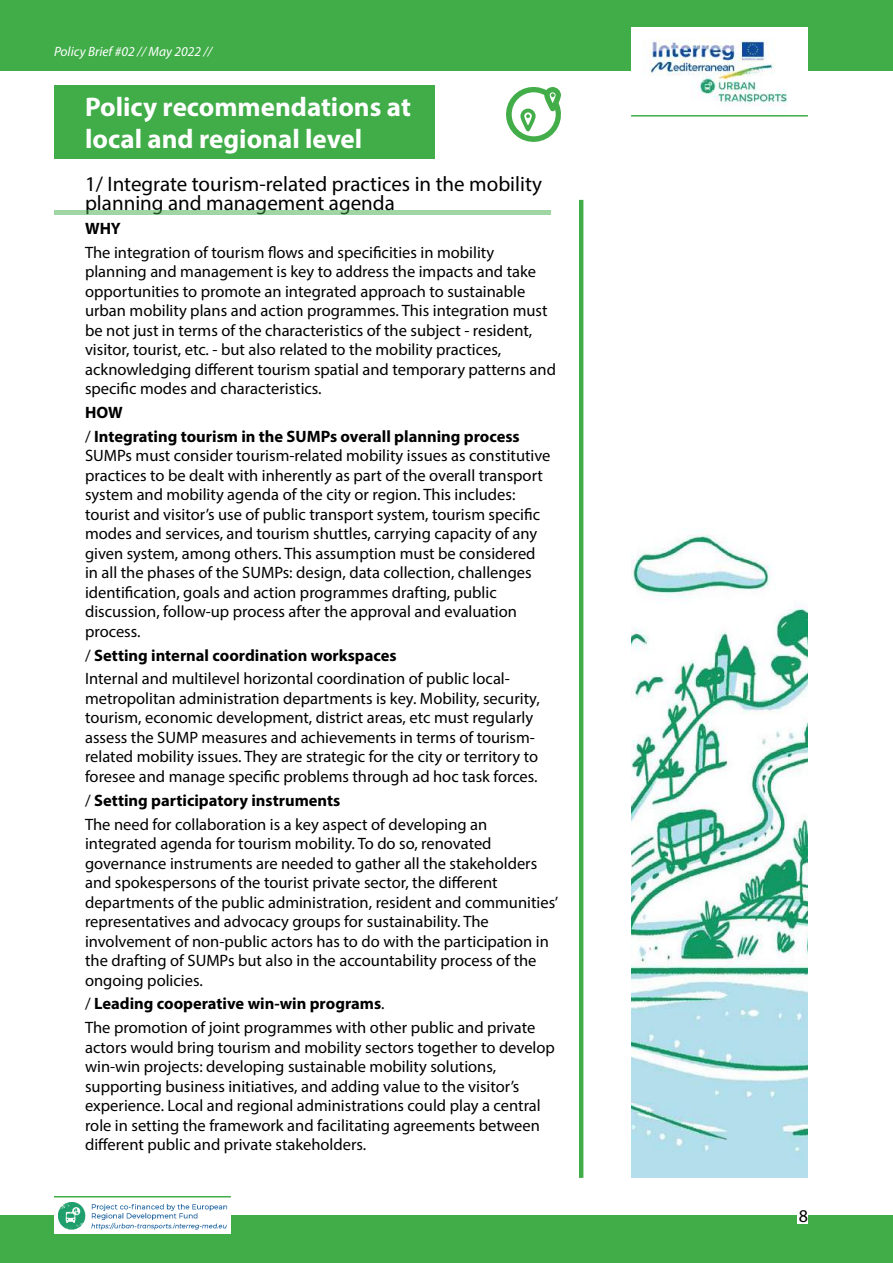
<style>
.page{position:relative;width:893px;height:1263px;background:#fff}
.page>*{position:absolute;margin:0;border:0;box-sizing:border-box;transform-origin:0 0}
.t1{font:700 27px/32.4px "Myriad Pro";color:#fff}
.t2{font:21px/19.5px "Myriad Pro";color:#000}
.t3{font:18px "Myriad Pro";color:#000}
.t4{font:16.5px/19.5px "Myriad Pro";color:#000}
.t5{font:700 16.5px/23.7px "Myriad Pro";color:#000}
.t6{font:italic 13.5px "Myriad Pro";color:#fff}
.s1{font-weight:400}
.s2{font-weight:700}
</style>
<div class="page">
<hr style="left:579px;top:200px;width:4px;height:978px;background:#41ad49">
<div style="left:0;top:1216px;width:893px;height:47px;background:#41ad49"></div>
<div style="left:0;top:0;width:893px;height:71px;background:#41ad49"></div>
<img style="left:631px;top:27px;width:177px;height:78px">
<hr style="left:631px;top:115px;width:177px;height:2px;background:#41ad49">
<div style="left:54px;top:85px;width:381px;height:74px;background:#41ad49"></div>
<div style="left:797px;top:1208px;width:11px;height:15px;background:#fff"></div>
<div style="left:54px;top:1202px;width:177px;height:31px;background:#fff"></div>
<img style="left:59px;top:1202px;width:169px;height:27px">
<hr style="left:54px;top:1196px;width:177px;height:1px;background:#41ad49">
<svg style="left:506px;top:86px;width:55px;height:56px"></svg>
<img style="left:631px;top:535px;width:177px;height:643px">
<div style="left:54px;top:210px;width:497px;height:5px;background:#a0d6a4"></div>
<p class="t6" style="left:54px;top:43px;width:160px">Policy Brief #02 // May 2022 //</p>
<h1 class="t1" style="left:85px;top:90px;width:327px">Policy recommendations at local and regional level</h1>
<p class="t2" style="left:85px;top:174px;width:459px">1/ Integrate tourism-related practices in the mobility planning and management agenda</p>
<p class="t5" style="left:85px;top:216px;width:37px">WHY</p>
<p class="t4" style="left:85px;top:242px;width:472px">The integration of tourism flows and specificities in mobility planning and management is key to address the impacts and take opportunities to promote an integrated approach to sustainable urban mobility plans and action programmes. This integration must be not just in terms of the characteristics of the subject - resident, visitor, tourist, etc. - but also related to the mobility practices, acknowledging different tourism spatial and temporary patterns and specific modes and characteristics.</p>
<p class="t5" style="left:85px;top:400px;width:436px">HOW<br><span class="s1">/</span> Integrating tourism in the SUMPs overall planning process</p>
<p class="t4" style="left:85px;top:446px;width:467px">SUMPs must consider tourism-related mobility issues as constitutive practices to be dealt with inherently as part of the overall transport system and mobility agenda of the city or region. This includes: tourist and visitor’s use of public transport system, tourism specific modes and services, and tourism shuttles, carrying capacity of any given system, among others. This assumption must be considered in all the phases of the SUMPs: design, data collection, challenges identification, goals and action programmes drafting, public discussion, follow-up process after the approval and evaluation process.</p>
<p class="t4" style="left:85px;top:643px;width:426px;line-height:23.7px">/ <span class="s2">Setting internal coordination workspaces<br></span>Internal and multilevel horizontal coordination of public local-</p>
<p class="t4" style="left:85px;top:688px;width:456px">metropolitan administration departments is key. Mobility, security, tourism, economic development, district areas, etc must regularly assess the SUMP measures and achievements in terms of tourism&shy;related mobility issues. They are strategic for the city or territory to foresee and manage specific problems through ad hoc task forces.</p>
<p class="t4" style="left:85px;top:788px;width:404px;line-height:23.7px">/ <span class="s2">Setting participatory instruments<br></span>The need for collaboration is a key aspect of developing an</p>
<p class="t4" style="left:85px;top:833px;width:475px">integrated agenda for tourism mobility. To do so, renovated governance instruments are needed to gather all the stakeholders and spokespersons of the tourist private sector, the different departments of the public administration, resident and communities’ representatives and advocacy groups for sustainability. The involvement of non-public actors has to do with the participation in the drafting of SUMPs but also in the accountability process of the ongoing policies.</p>
<p class="t4" style="left:85px;top:992px;width:452px;line-height:23.7px">/ <span class="s2">Leading cooperative win-win programs</span>.<br>The promotion of joint programmes with other public and private</p>
<p class="t4" style="left:85px;top:1037px;width:471px">actors would bring tourism and mobility sectors together to develop win-win projects: developing sustainable mobility solutions, supporting business initiatives, and adding value to the visitor’s experience. Local and regional administrations could play a central role in setting the framework and facilitating agreements between different public and private stakeholders.</p>
<p class="t3" style="left:799px;top:1204px;width:11px">8</p>
</div>
